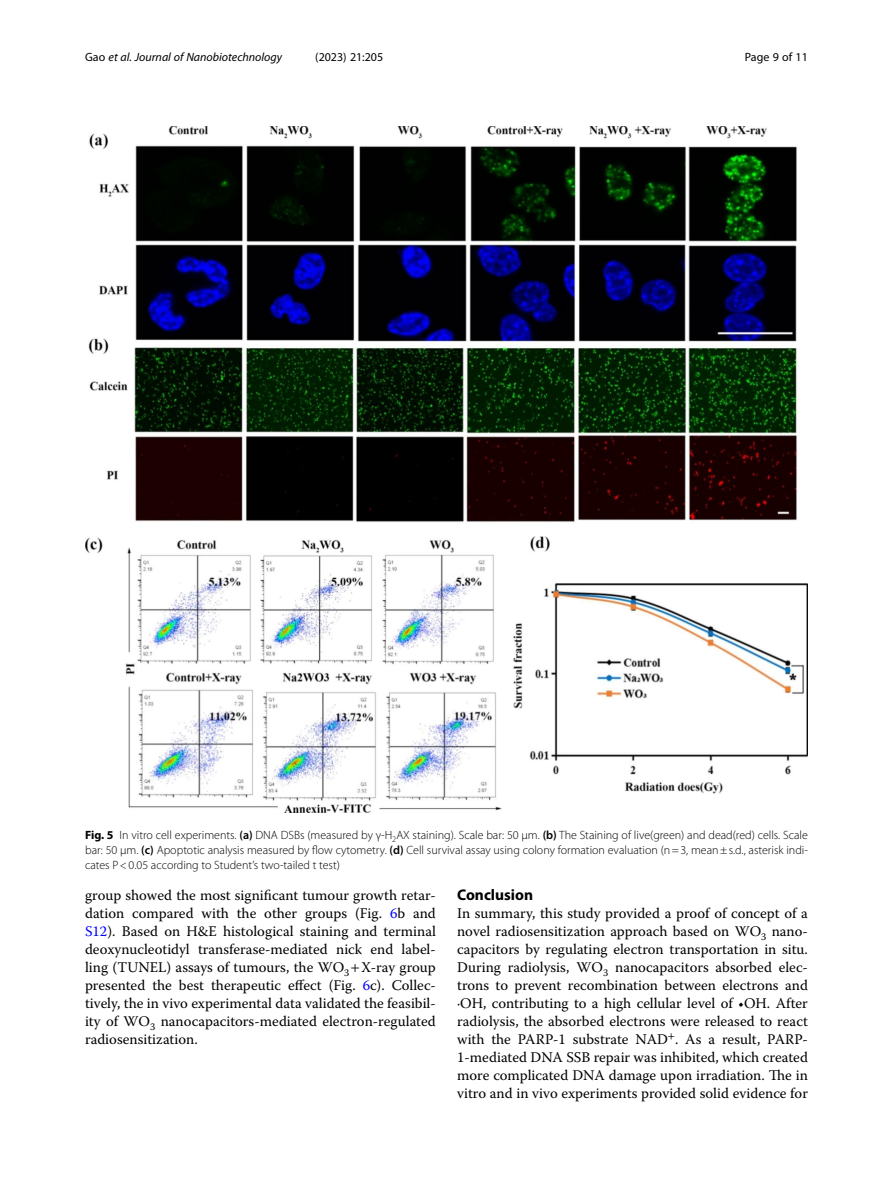
<style>
.page{position:relative;width:893px;height:1191px;background:#fff}
.page>*{position:absolute;margin:0;border:0;box-sizing:border-box;transform-origin:0 0}
.Head_1{font:700 15.45px "Myriad Pro";color:#000}
.Body_Text{font:14.7px/18px "Warnock Pro";color:#000;text-align:justify}
.Figure_Caption{font:300 12px/15px "Myriad Pro";color:#000;text-align:justify}
.t1{font:italic 12px "Myriad Pro";color:#000}
.t2{font:12px "Myriad Pro";color:#000}
.s1{font-style:normal}
.s2{font-weight:700}
.s3{font-weight:600}
.s4{color:#00f}
</style>
<div class="page">
<img style="left:85px;top:126px;width:723px;height:686px">
<p class="t1" style="left:85px;top:50px;width:199px"><span class="s1">Gao</span> et al. Journal of Nanobiotechnology</p>
<p class="t2" style="left:315px;top:50px;width:70px">(2023) 21:205</p>
<p class="t2" style="left:745px;top:50px;width:65px">Page 9 of 11</p>
<p class="Figure_Caption" style="left:85px;top:828px;width:724px"><span class="s2">Fig. 5</span> In vitro cell experiments. <span class="s3">(a)</span> DNA DSBs (measured by γ-H<sub>2</sub>AX staining). Scale bar: 50 μm. <span class="s3">(b)</span> The Staining of live(green) and dead(red) cells. Scale bar: 50 μm. <span class="s3">(c)</span> Apoptotic analysis measured by flow cytometry. <span class="s3">(d)</span> Cell survival assay using colony formation evaluation (n=3, mean±s.d., asterisk indi&shy;cates P&lt;0.05 according to Student’s two-tailed t test)</p>
<p class="Body_Text" style="left:85px;top:886px;width:352px">group showed the most significant tumour growth retar&shy;dation compared with the other groups (Fig. <span class="s4">6</span>b and <span class="s4">S12</span>). Based on H&amp;E histological staining and terminal deoxynucleotidyl transferase-mediated nick end label&shy;ling (TUNEL) assays of tumours, the WO<sub>3</sub> X-ray group presented the best therapeutic effect (Fig. <span class="s4">6</span>c). Collec&shy;tively, the in vivo experimental data validated the feasibil&shy;ity of WO<sub>3</sub> nanocapacitors-mediated electron-regulated radiosensitization.</p>
<p class="Head_1" style="left:457px;top:885px;width:77px">Conclusion</p>
<p class="Body_Text" style="left:457px;top:904px;width:352px">In summary, this study provided a proof of concept of a novel radiosensitization approach based on WO<sub>3</sub> nano&shy;capacitors by regulating electron transportation in situ.<br>During radiolysis, WO<sub>3</sub> nanocapacitors absorbed elec&shy;trons to prevent recombination between electrons and ·OH, contributing to a high cellular level of •OH. After radiolysis, the absorbed electrons were released to react with the PARP-1 substrate NAD<sup>+</sup>. As a result, PARP-1-mediated DNA SSB repair was inhibited, which created more complicated DNA damage upon irradiation. The in vitro and in vivo experiments provided solid evidence for</p>
</div>
